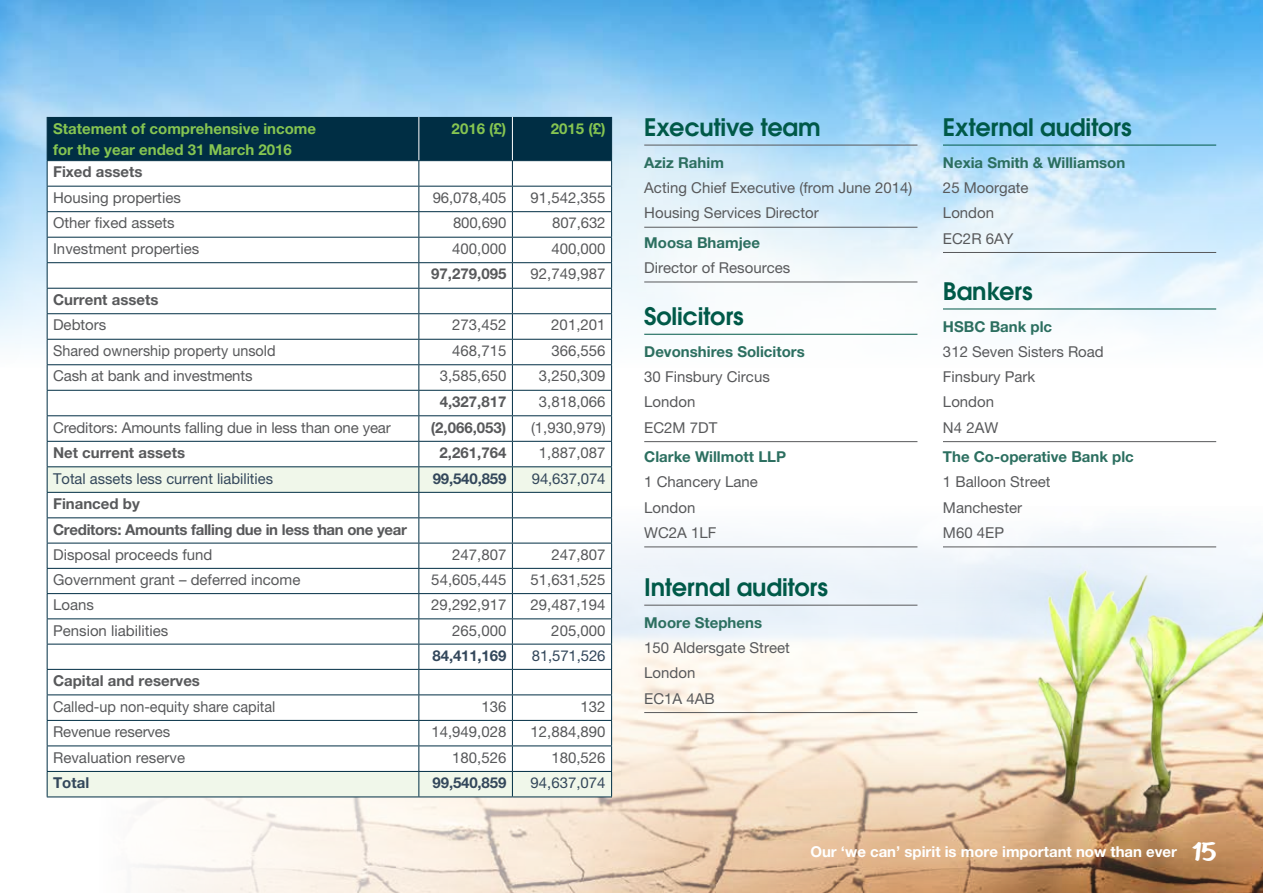
<style>
.page{position:relative;width:1263px;height:893px;background:#fff}
.page>*{position:absolute;margin:0;border:0;box-sizing:border-box;transform-origin:0 0}
.t1{font:600 24px "Avant Garde";letter-spacing:-.01em;color:#005948}
.t2{font:15px/25.2px "Helvetica Neue LT Pro";color:#58595b}
.t3{font:700 15px "Helvetica Neue LT Pro";color:#2c6f60}
.t4{font:700 15px "Helvetica Neue LT Pro";color:#58595b}
.t5{font:700 15px/21px "Helvetica Neue LT Pro";color:#86c551}
.t6{font:15px "Helvetica Neue LT Pro";color:#33475b}
.t7{font:15px "Helvetica Neue LT Pro";color:#58595b;scale:.96 1}
.t8{font:700 15px/25.5px "Helvetica Neue LT Pro";letter-spacing:-.02em;color:#58595b}
.t9{font:700 15px "Helvetica Neue LT Pro";color:#fff}
.t10{font:700 15px "Helvetica Neue LT Pro";letter-spacing:-.01em;color:#33475b}
.s1{font-family:"HANDYHANDY";font-weight:400;font-size:27px}
</style>
<div class="page">
<img style="left:143px;top:717px;width:863px;height:176px">
<img style="left:502px;top:723px;width:761px;height:170px">
<img style="left:0;top:0;width:1263px;height:717px">
<img style="left:0;top:552px;width:1px;height:165px">
<svg style="left:47px;top:117px;width:565px;height:680px"></svg>
<hr style="left:47px;top:797px;width:372px;height:1px;background:#002e44">
<hr style="left:419px;top:797px;width:93px;height:1px;background:#002e44">
<hr style="left:512px;top:797px;width:100px;height:1px;background:#002e44">
<hr style="left:47px;top:117px;width:1px;height:43px;background:#002e44">
<hr style="left:611px;top:117px;width:1px;height:43px;background:#002e44">
<hr style="left:644px;top:145px;width:273px;height:1px;background:#58595b">
<hr style="left:644px;top:227px;width:273px;height:1px;background:#58595b">
<hr style="left:644px;top:282px;width:273px;height:1px;background:#58595b">
<hr style="left:644px;top:334px;width:273px;height:1px;background:#005948">
<hr style="left:644px;top:441px;width:273px;height:1px;background:#58595b">
<hr style="left:644px;top:546px;width:273px;height:1px;background:#58595b">
<hr style="left:644px;top:605px;width:273px;height:1px;background:#58595b">
<hr style="left:644px;top:712px;width:273px;height:1px;background:#58595b">
<hr style="left:943px;top:145px;width:273px;height:1px;background:#005948">
<hr style="left:943px;top:252px;width:273px;height:1px;background:#58595b">
<hr style="left:943px;top:309px;width:273px;height:1px;background:#005948">
<hr style="left:943px;top:441px;width:273px;height:1px;background:#58595b">
<hr style="left:943px;top:546px;width:273px;height:1px;background:#58595b">
<p class="t5" style="left:53px;top:117px;width:265px">Statement of comprehensive income for the year ended 31 March 2016</p>
<p class="t5" style="left:452px;top:117px;width:56px">2016 (£)</p>
<p class="t5" style="left:551px;top:117px;width:56px">2015 (£)</p>
<p class="t4" style="left:53px;top:163px;width:91px">Fixed assets</p>
<p class="t2" style="left:53px;top:185px;width:129px">Housing properties</p>
<p class="t2" style="left:433px;top:185px;width:75px">96,078,405</p>
<p class="t2" style="left:530px;top:185px;width:77px">91,542,355</p>
<p class="t2" style="left:53px;top:210px;width:123px">Other fixed assets</p>
<p class="t2" style="left:453px;top:210px;width:55px">800,690</p>
<p class="t2" style="left:552px;top:210px;width:55px">807,632</p>
<p class="t2" style="left:53px;top:236px;width:148px">Investment properties</p>
<p class="t2" style="left:452px;top:236px;width:56px">400,000</p>
<p class="t2" style="left:551px;top:236px;width:56px">400,000</p>
<p class="t4" style="left:431px;top:265px;width:77px">97,279,095</p>
<p class="t2" style="left:530px;top:261px;width:77px">92,749,987</p>
<p class="t4" style="left:53px;top:290px;width:107px">Current assets</p>
<p class="t2" style="left:53px;top:312px;width:55px">Debtors</p>
<p class="t2" style="left:452px;top:312px;width:56px">273,452</p>
<p class="t2" style="left:551px;top:312px;width:56px">201,201</p>
<p class="t7" style="left:53px;top:342px;width:233px">Shared ownership property unsold</p>
<p class="t2" style="left:452px;top:338px;width:56px">468,715</p>
<p class="t2" style="left:551px;top:338px;width:56px">366,556</p>
<p class="t2" style="left:53px;top:363px;width:201px">Cash at bank and investments</p>
<p class="t2" style="left:440px;top:363px;width:68px">3,585,650</p>
<p class="t2" style="left:539px;top:363px;width:68px">3,250,309</p>
<p class="t4" style="left:440px;top:392px;width:68px">4,327,817</p>
<p class="t2" style="left:539px;top:389px;width:68px">3,818,066</p>
<p class="t2" style="left:53px;top:414px;width:339px">Creditors: Amounts falling due in less than one year</p>
<p class="t4" style="left:431px;top:418px;width:77px">(2,066,053)</p>
<p class="t2" style="left:531px;top:414px;width:76px">(1,930,979)</p>
<p class="t4" style="left:53px;top:443px;width:133px">Net current assets</p>
<p class="t4" style="left:440px;top:443px;width:68px">2,261,764</p>
<p class="t2" style="left:539px;top:440px;width:68px">1,887,087</p>
<p class="t6" style="left:53px;top:469px;width:221px">Total assets less current liabilities</p>
<p class="t10" style="left:433px;top:469px;width:75px">99,540,859</p>
<p class="t6" style="left:532px;top:469px;width:75px">94,637,074</p>
<p class="t8" style="left:53px;top:491px;width:355px">Financed by<br>Creditors: Amounts falling due in less than one year</p>
<p class="t2" style="left:53px;top:542px;width:161px">Disposal proceeds fund</p>
<p class="t2" style="left:452px;top:542px;width:56px">247,807</p>
<p class="t2" style="left:551px;top:542px;width:56px">247,807</p>
<p class="t2" style="left:53px;top:567px;width:249px">Government grant – deferred income</p>
<p class="t2" style="left:431px;top:567px;width:77px">54,605,445</p>
<p class="t2" style="left:530px;top:567px;width:77px">51,631,525</p>
<p class="t2" style="left:53px;top:592px;width:42px">Loans</p>
<p class="t2" style="left:431px;top:592px;width:77px">29,292,917</p>
<p class="t2" style="left:530px;top:592px;width:77px">29,487,194</p>
<p class="t2" style="left:53px;top:617px;width:117px">Pension liabilities</p>
<p class="t2" style="left:452px;top:617px;width:56px">265,000</p>
<p class="t2" style="left:551px;top:617px;width:56px">205,000</p>
<p class="t10" style="left:433px;top:646px;width:75px">84,411,169</p>
<p class="t6" style="left:532px;top:646px;width:75px">81,571,526</p>
<p class="t4" style="left:53px;top:671px;width:148px">Capital and reserves</p>
<p class="t7" style="left:53px;top:697px;width:233px">Called-up non-equity share capital</p>
<p class="t2" style="left:481px;top:693px;width:27px">136</p>
<p class="t2" style="left:581px;top:693px;width:27px">132</p>
<p class="t2" style="left:53px;top:719px;width:119px">Revenue reserves</p>
<p class="t2" style="left:431px;top:719px;width:77px">14,949,028</p>
<p class="t2" style="left:530px;top:719px;width:77px">12,884,890</p>
<p class="t2" style="left:53px;top:744px;width:133px">Revaluation reserve</p>
<p class="t2" style="left:452px;top:744px;width:56px">180,526</p>
<p class="t2" style="left:551px;top:744px;width:56px">180,526</p>
<p class="t10" style="left:53px;top:773px;width:38px">Total</p>
<p class="t10" style="left:433px;top:773px;width:75px">99,540,859</p>
<p class="t6" style="left:530px;top:774px;width:77px">94,637,074</p>
<h1 class="t1" style="left:644px;top:112px;width:178px">Executive team</h1>
<p class="t3" style="left:644px;top:153px;width:81px">Aziz Rahim</p>
<p class="t2" style="left:644px;top:175px;width:270px">Acting Chief Executive (from June 2014)<br>Housing Services Director</p>
<p class="t3" style="left:644px;top:233px;width:117px">Moosa Bhamjee</p>
<p class="t2" style="left:644px;top:255px;width:148px">Director of Resources</p>
<h1 class="t1" style="left:644px;top:301px;width:101px">Solicitors</h1>
<p class="t3" style="left:644px;top:342px;width:162px">Devonshires Solicitors</p>
<p class="t2" style="left:644px;top:364px;width:127px">30 Finsbury Circus<br>London<br>EC2M 7DT</p>
<p class="t3" style="left:644px;top:448px;width:143px">Clarke Willmott LLP</p>
<p class="t2" style="left:644px;top:469px;width:115px">1 Chancery Lane<br>London<br>WC2A 1LF</p>
<h1 class="t1" style="left:644px;top:572px;width:185px">Internal auditors</h1>
<p class="t3" style="left:644px;top:613px;width:119px">Moore Stephens</p>
<p class="t2" style="left:644px;top:635px;width:147px">150 Aldersgate Street<br>London<br>EC1A 4AB</p>
<h1 class="t1" style="left:943px;top:112px;width:190px">External auditors</h1>
<p class="t3" style="left:943px;top:153px;width:184px">Nexia Smith &amp; Williamson</p>
<p class="t2" style="left:943px;top:175px;width:87px">25 Moorgate<br>London<br>EC2R 6AY</p>
<h1 class="t1" style="left:943px;top:276px;width:91px">Bankers</h1>
<p class="t3" style="left:943px;top:317px;width:111px">HSBC Bank plc</p>
<p class="t2" style="left:943px;top:339px;width:162px">312 Seven Sisters Road<br>Finsbury Park<br>London<br>N4 2AW</p>
<p class="t3" style="left:943px;top:448px;width:192px">The Co-operative Bank plc</p>
<p class="t2" style="left:943px;top:469px;width:109px">1 Balloon Street<br>Manchester<br>M60 4EP</p>
<p class="t9" style="left:810px;top:842px;width:407px">Our ‘we can’ spirit is more important now than ever <span class="s1">15</span></p>
</div>
